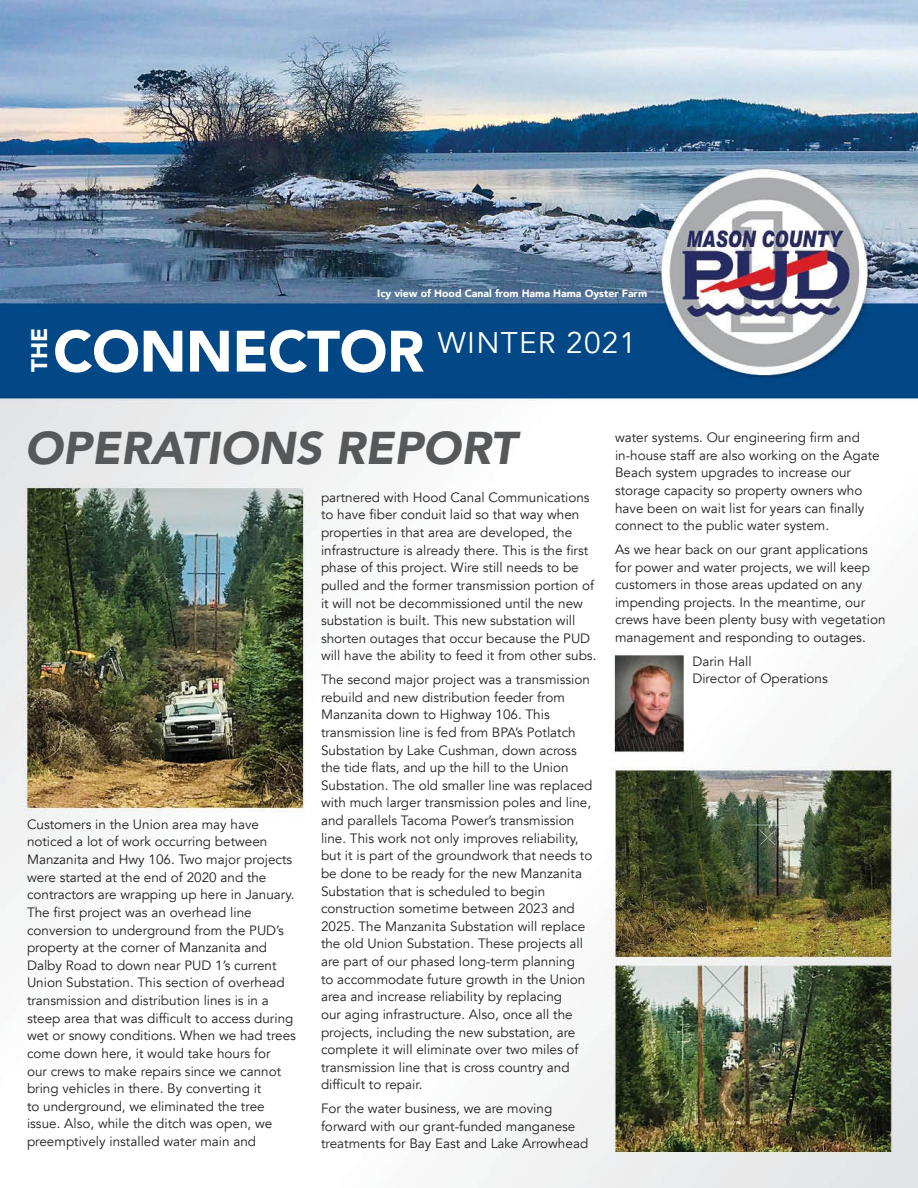
<style>
.page{position:relative;width:918px;height:1188px;background:#fff}
.page>*{position:absolute;margin:0;border:0;box-sizing:border-box;transform-origin:0 0}
.t1{font:900 57.6px "Avenir";letter-spacing:-.01em;color:#fff}
.Body{font:italic 900 45.9px "Avenir";color:#57585a}
.t2{font:29.85px "Avenir";letter-spacing:.04em;color:#fff}
.t3{font:900 22.5px "Avenir";color:#fff}
.Body-2{font:13.5px/17.7px "Avenir";color:#231f20}
.Body-3{font:900 10.5px "Avenir";color:#fff}
</style>
<div class="page">
<img style="left:0;top:0;width:918px;height:1188px">
<p class="Body-3" style="left:377px;top:284px;width:271px">Icy view of Hood Canal from Hama Hama Oyster Farm</p>
<p class="t3" style="left:20px;top:372px;width:45px;rotate:-90deg">THE</p>
<p class="t1" style="left:53px;top:302px;width:373px">CONNECTOR</p>
<p class="t2" style="left:438px;top:325px;width:200px">WINTER 2021</p>
<p class="Body" style="left:25px;top:410px;width:493px">OPERATIONS REPORT</p>
<p class="Body-2" style="left:27px;top:815px;width:271px">Customers in the Union area may have noticed a lot of work occurring between Manzanita and Hwy 106. Two major projects were started at the end of 2020 and the contractors are wrapping up here in January.<br>The first project was an overhead line conversion to underground from the PUD’s property at the corner of Manzanita and Dalby Road to down near PUD 1’s current Union Substation. This section of overhead transmission and distribution lines is in a steep area that was difficult to access during wet or snowy conditions. When we had trees come down here, it would take hours for<br>our crews to make repairs since we cannot bring vehicles in there. By converting it<br>to underground, we eliminated the tree issue. Also, while the ditch was open, we preemptively installed water main and</p>
<p class="Body-2" style="left:321px;top:488px;width:277px">partnered with Hood Canal Communications to have fiber conduit laid so that way when properties in that area are developed, the infrastructure is already there. This is the first phase of this project. Wire still needs to be pulled and the former transmission portion of it will not be decommissioned until the new substation is built. This new substation will shorten outages that occur because the PUD will have the ability to feed it from other subs.</p>
<p class="Body-2" style="left:321px;top:671px;width:273px">The second major project was a transmission rebuild and new distribution feeder from Manzanita down to Highway 106. This transmission line is fed from BPA’s Potlatch Substation by Lake Cushman, down across the tide flats, and up the hill to the Union Substation. The old smaller line was replaced with much larger transmission poles and line, and parallels Tacoma Power’s transmission line. This work not only improves reliability, but it is part of the groundwork that needs to be done to be ready for the new Manzanita Substation that is scheduled to begin construction sometime between 2023 and 2025. The Manzanita Substation will replace the old Union Substation. These projects all are part of our phased long-term planning<br>to accommodate future growth in the Union area and increase reliability by replacing<br>our aging infrastructure. Also, once all the projects, including the new substation, are complete it will eliminate over two miles of transmission line that is cross country and difficult to repair.</p>
<p class="Body-2" style="left:321px;top:1100px;width:269px">For the water business, we are moving forward with our grant-funded manganese treatments for Bay East and Lake Arrowhead</p>
<p class="Body-2" style="left:615px;top:429px;width:266px">water systems. Our engineering firm and in-house staff are also working on the Agate Beach system upgrades to increase our storage capacity so property owners who have been on wait list for years can finally connect to the public water system.</p>
<p class="Body-2" style="left:615px;top:541px;width:272px">As we hear back on our grant applications for power and water projects, we will keep customers in those areas updated on any impending projects. In the meantime, our crews have been plenty busy with vegetation management and responding to outages.</p>
<p class="Body-2" style="left:692px;top:652px;width:137px">Darin Hall<br>Director of Operations</p>
</div>
